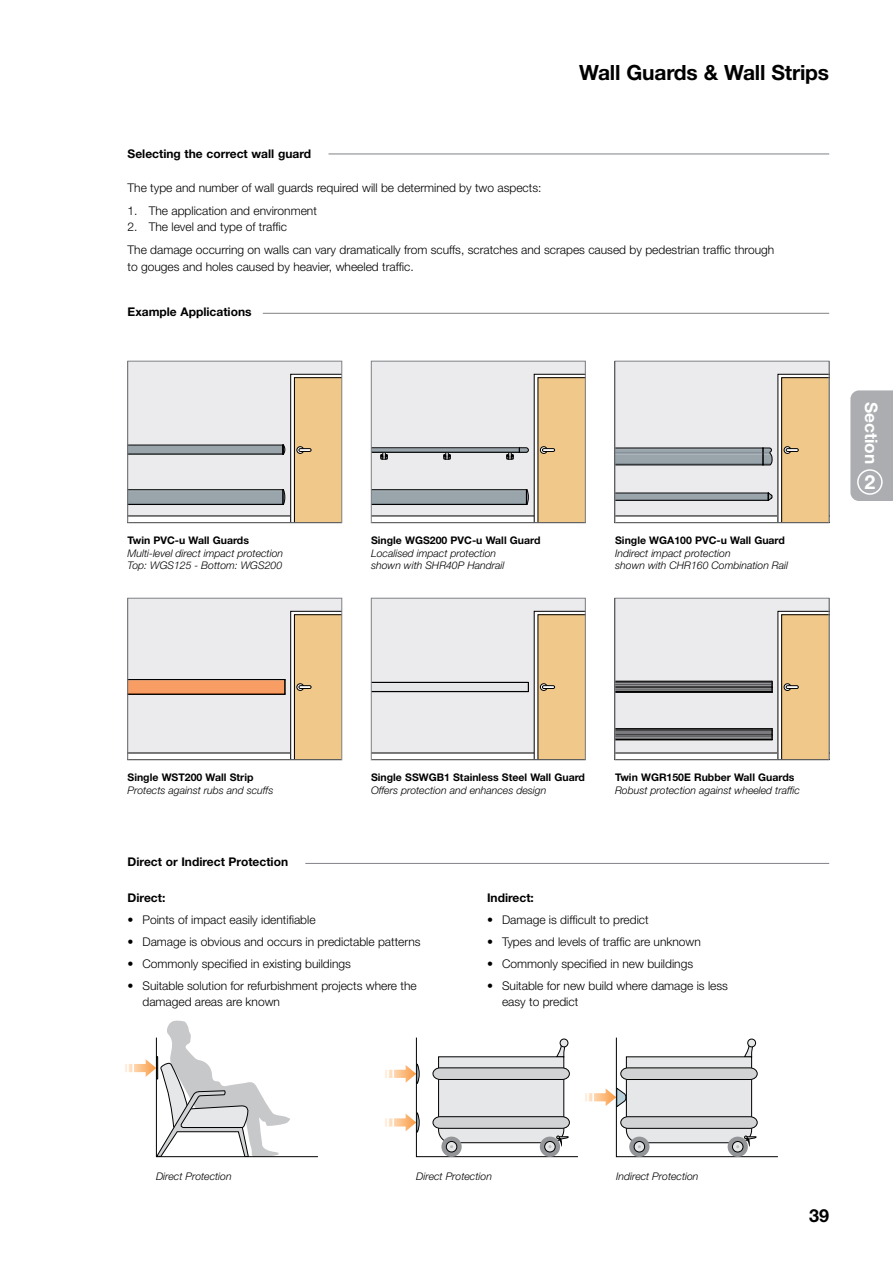
<style>
.page{position:relative;width:893px;height:1263px;background:#fff}
.page>*{position:absolute;margin:0;border:0;box-sizing:border-box;transform-origin:0 0}
.t1{font:700 21px "Helvetica Neue LT";letter-spacing:-.01em;color:#000}
.t2{font:700 19.5px "Helvetica Neue LT";color:#fff}
.t3{font:700 18px "Helvetica Neue LT";color:#000}
.t4{font:700 17.25px "Helvetica Neue LT";color:#fff}
.t5{font:300 12px/16.5px "Helvetica Neue LT";color:#000}
.t6{font:700 12px "Helvetica Neue LT";color:#000}
.t7{font:italic 300 10.5px/12.6px "Helvetica Neue LT";color:#000}
.t8{font:700 10.5px "Helvetica Neue LT";color:#000}
</style>
<div class="page">
<hr style="left:305px;top:863px;width:524px;height:1px;background:#808285">
<hr style="left:263px;top:313px;width:566px;height:1px;background:#808285">
<svg style="left:385px;top:1037px;width:393px;height:120px"></svg>
<svg style="left:125px;top:1020px;width:193px;height:137px"></svg>
<hr style="left:328px;top:154px;width:501px;height:1px;background:#808285">
<svg style="left:130px;top:363px;width:210px;height:158px;background:#d9d3c9"></svg>
<div style="left:128px;top:361px;width:214px;height:162px;border:1px solid #808285"></div>
<svg style="left:130px;top:600px;width:210px;height:158px;background:#e4d7c9"></svg>
<div style="left:128px;top:598px;width:214px;height:162px;border:1px solid #808285"></div>
<svg style="left:373px;top:363px;width:210px;height:158px;background:#dcd6cc"></svg>
<div style="left:371px;top:361px;width:214px;height:162px;border:1px solid #808285"></div>
<svg style="left:373px;top:600px;width:210px;height:158px;background:#e5ded4"></svg>
<div style="left:371px;top:598px;width:214px;height:162px;border:1px solid #808285"></div>
<svg style="left:617px;top:363px;width:210px;height:158px;background:#dad3ca"></svg>
<div style="left:615px;top:361px;width:214px;height:162px;border:1px solid #808285"></div>
<svg style="left:617px;top:600px;width:210px;height:158px;background:#d5cec4"></svg>
<div style="left:615px;top:598px;width:214px;height:162px;border:1px solid #808285"></div>
<div style="left:850px;top:390px;width:43px;height:111px;background:#abadb0"></div>
<div style="left:857px;top:469px;width:26px;height:26px;border:2px solid #fff;border-radius:50%"></div>
<h1 class="t1" style="left:579px;top:60px;width:251px">Wall Guards &amp; Wall Strips</h1>
<p class="t6" style="left:128px;top:147px;width:185px">Selecting the correct wall guard</p>
<p class="t5" style="left:128px;top:179px;width:415px">The type and number of wall guards required will be determined by two aspects:</p>
<p class="t5" style="left:128px;top:202px;width:191px">1. The application and environment</p>
<p class="t5" style="left:128px;top:215px;width:648px;line-height:23px">2. The level and type of traffic<br>The damage occurring on walls can vary dramatically from scuffs, scratches and scrapes caused by pedestrian traffic through</p>
<p class="t5" style="left:128px;top:258px;width:288px">to gouges and holes caused by heavier, wheeled traffic.</p>
<p class="t6" style="left:128px;top:304px;width:126px">Example Applications</p>
<p class="t8" style="left:128px;top:534px;width:123px">Twin PVC-u Wall Guards</p>
<p class="t7" style="left:128px;top:546px;width:157px">Multi-level direct impact protection<br>Top: WGS125 - Bottom: WGS200</p>
<p class="t8" style="left:371px;top:534px;width:171px">Single WGS200 PVC-u Wall Guard</p>
<p class="t7" style="left:371px;top:546px;width:135px">Localised impact protection shown with SHR40P Handrail</p>
<p class="t8" style="left:615px;top:534px;width:171px">Single WGA100 PVC-u Wall Guard</p>
<p class="t7" style="left:615px;top:546px;width:174px">Indirect impact protection<br>shown with CHR160 Combination Rail</p>
<h3 class="t4" style="left:882px;top:402px;width:64px;rotate:90deg">Section</h3>
<h2 class="t2" style="left:864px;top:470px;width:12px">2</h2>
<p class="t8" style="left:128px;top:771px;width:127px">Single WST200 Wall Strip</p>
<p class="t7" style="left:128px;top:783px;width:147px">Protects against rubs and scuffs</p>
<p class="t6" style="left:128px;top:854px;width:162px">Direct or Indirect Protection</p>
<p class="t8" style="left:371px;top:771px;width:215px">Single SSWGB1 Stainless Steel Wall Guard</p>
<p class="t7" style="left:371px;top:783px;width:177px">Offers protection and enhances design</p>
<p class="t8" style="left:615px;top:771px;width:181px">Twin WGR150E Rubber Wall Guards</p>
<p class="t7" style="left:615px;top:783px;width:186px">Robust protection against wheeled traffic</p>
<p class="t6" style="left:128px;top:891px;width:39px">Direct:</p>
<p class="t5" style="left:128px;top:911px;width:190px">• Points of impact easily identifiable</p>
<p class="t5" style="left:128px;top:933px;width:295px">• Damage is obvious and occurs in predictable patterns</p>
<p class="t5" style="left:128px;top:955px;width:225px">• Commonly specified in existing buildings</p>
<p class="t5" style="left:142px;top:977px;width:276px;text-indent:-15px">• Suitable solution for refurbishment projects where the damaged areas are known</p>
<p class="t6" style="left:487px;top:891px;width:48px">Indirect:</p>
<p class="t5" style="left:487px;top:911px;width:163px">• Damage is difficult to predict</p>
<p class="t5" style="left:487px;top:933px;width:215px">• Types and levels of traffic are unknown</p>
<p class="t5" style="left:487px;top:955px;width:208px">• Commonly specified in new buildings</p>
<p class="t5" style="left:502px;top:977px;width:228px;text-indent:-15px">• Suitable for new build where damage is less easy to predict</p>
<p class="t7" style="left:156px;top:1169px;width:77px">Direct Protection</p>
<p class="t7" style="left:416px;top:1169px;width:77px">Direct Protection</p>
<p class="t7" style="left:616px;top:1169px;width:84px">Indirect Protection</p>
<h3 class="t3" style="left:809px;top:1204px;width:22px">39</h3>
</div>
